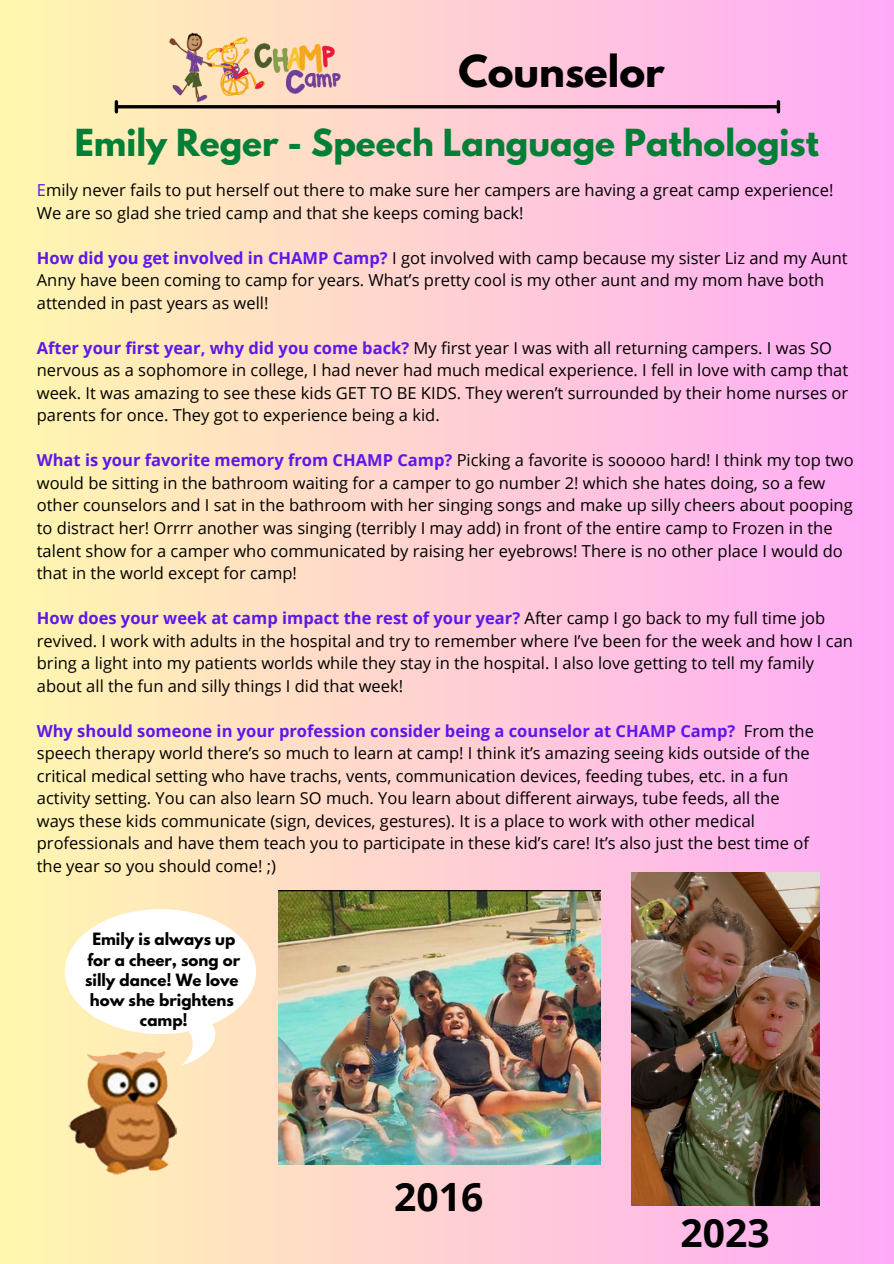
<style>
.page{position:relative;width:894px;height:1264px;background:#fff}
.page>*{position:absolute;margin:0;border:0;box-sizing:border-box;transform-origin:0 0}
.t1{font:700 39px "League Spartan";color:#000}
.t2{font:700 39px "Open Sans";color:#000}
.t3{font:700 33px "League Spartan";color:#008037}
.t4{font:16.5px/22.5px "Open Sans";color:#000}
.t5{font:700 15px/20.2px "League Spartan";color:#000;text-align:center}
.s1{color:#5e17eb}
.s2{font-weight:700;color:#5e17eb}
</style>
<div class="page">
<div style="left:0;top:0;width:893px;height:1263px;background:linear-gradient(to right,#fff7ad,#ffa9f8)"></div>
<img style="left:0;top:936px;width:379px;height:327px">
<svg style="left:65px;top:909px;width:191px;height:156px"></svg>
<hr style="left:118px;top:105px;width:658px;height:3px;background:#000">
<svg style="left:115px;top:102px;width:3px;height:10px"></svg>
<svg style="left:776px;top:102px;width:3px;height:10px"></svg>
<img style="left:167px;top:4px;width:176px;height:102px">
<img style="left:278px;top:890px;width:322px;height:274px">
<img style="left:631px;top:872px;width:188px;height:333px">
<p class="t1" style="left:458px;top:52px;width:207px">Counselor</p>
<p class="t3" style="left:75px;top:126px;width:745px">Emily Reger - Speech Language Pathologist</p>
<h2 class="t4" style="left:37px;top:179px;width:797px"><span class="s1">E</span>mily never fails to put herself out there to make sure her campers are having a great camp experience!<br>We are so glad she tried camp and that she keeps coming back!</h2>
<p class="t4" style="left:37px;top:246px;width:812px"><span class="s2">How did you get involved in CHAMP Camp?</span> I got involved with camp because my sister Liz and my Aunt<br>Anny have been coming to camp for years. What’s pretty cool is my other aunt and my mom have both attended in past years as well!</p>
<p class="t4" style="left:37px;top:336px;width:812px"><span class="s2">After your first year, why did you come back?</span> My first year I was with all returning campers. I was SO nervous as a sophomore in college, I had never had much medical experience. I fell in love with camp that week. It was amazing to see these kids GET TO BE KIDS. They weren’t surrounded by their home nurses or parents for once. They got to experience being a kid.</p>
<p class="t4" style="left:37px;top:449px;width:818px"><span class="s2">What is your favorite memory from CHAMP Camp?</span> Picking a favorite is sooooo hard! I think my top two would be sitting in the bathroom waiting for a camper to go number 2! which she hates doing, so a few other counselors and I sat in the bathroom with her singing songs and make up silly cheers about pooping to distract her! Orrrr another was singing (terribly I may add) in front of the entire camp to Frozen in the talent show for a camper who communicated by raising her eyebrows! There is no other place I would do that in the world except for camp!</p>
<p class="t4" style="left:37px;top:606px;width:817px"><span class="s2">How does your week at camp impact the rest of your year?</span> After camp I go back to my full time job revived. I work with adults in the hospital and try to remember where I’ve been for the week and how I can bring a light into my patients worlds while they stay in the hospital. I also love getting to tell my family about all the fun and silly things I did that week!</p>
<p class="t4" style="left:37px;top:719px;width:778px"><span class="s2">Why should someone in your profession consider being a counselor at CHAMP Camp?</span> From the speech therapy world there’s so much to learn at camp! I think it’s amazing seeing kids outside of the critical medical setting who have trachs, vents, communication devices, feeding tubes, etc. in a fun</p>
<p class="t4" style="left:37px;top:786px;width:744px">activity setting. You can also learn SO much. You learn about different airways, tube feeds, all the</p>
<p class="t4" style="left:37px;top:809px;width:773px">ways these kids communicate (sign, devices, gestures). It is a place to work with other medical professionals and have them teach you to participate in these kid’s care! It’s also just the best time of</p>
<p class="t4" style="left:37px;top:854px;width:240px">the year so you should come! ;)</p>
<h3 class="t5" style="left:85px;top:931px;width:156px">Emily is always up for a cheer, song or silly dance! We love how she brightens</h3>
<p class="t5" style="left:140px;top:1012px;width:49px">camp!</p>
<h1 class="t2" style="left:394px;top:1168px;width:90px">2016</h1>
<h1 class="t2" style="left:680px;top:1205px;width:90px">2023</h1>
</div>
